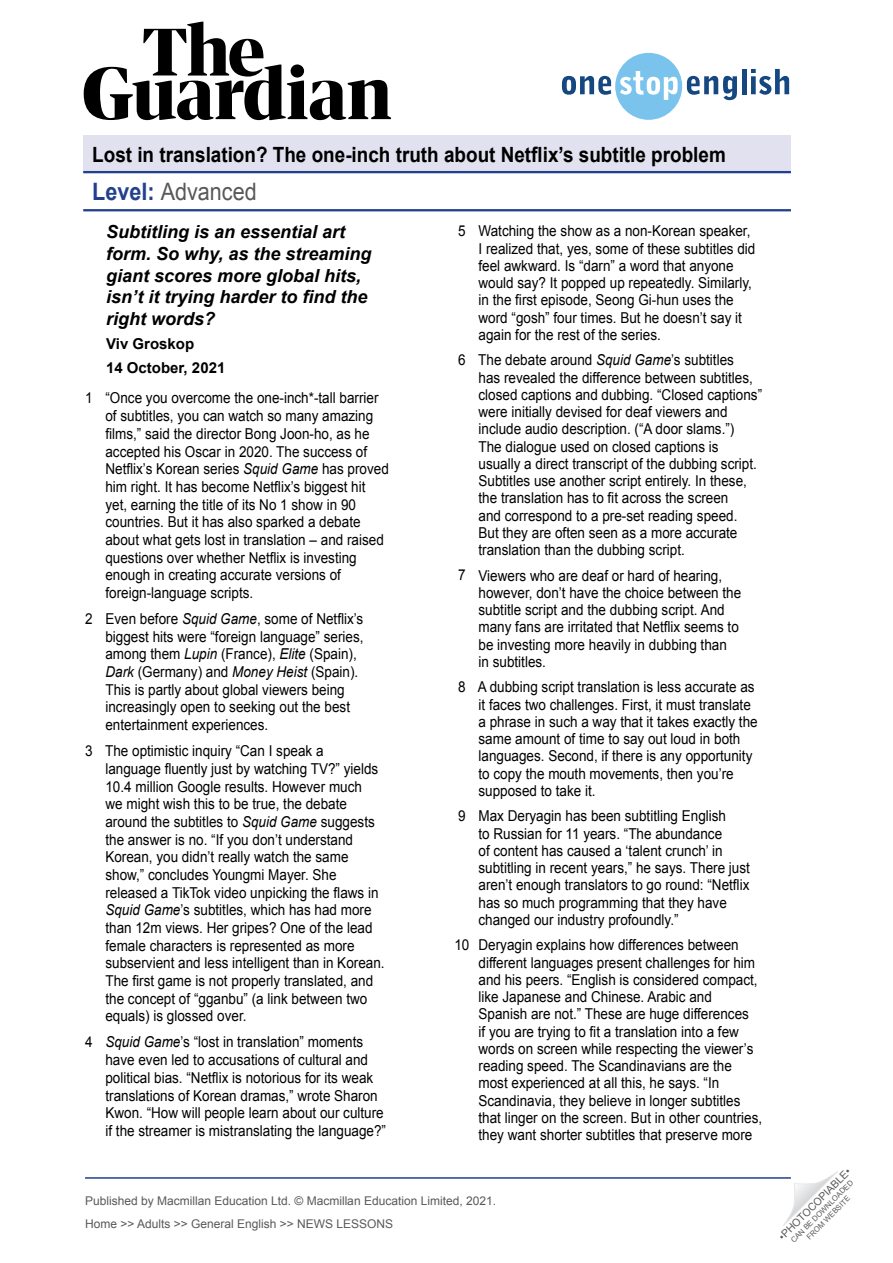
<style>
.page{position:relative;width:893px;height:1263px;background:#fff}
.page>*{position:absolute;margin:0;border:0;box-sizing:border-box;transform-origin:0 0}
.t1{font:24px "Arial";color:#58585a;scale:.9 1}
.t2{font:700 21px "Arial";color:#000;scale:.9 1}
.Article__Main_subtit{font:italic 700 18px/21.6px "Arial";color:#000}
.Article__Body_text{font:15px/17.2px "Arial";color:#000;scale:.9 1}
.Article__Main_subtit-2{font:700 15px "Arial";color:#000}
.t3{font:12px/23px "Arial";color:#58595b}
.t4{font:10.5px "Arial";color:#58595b}
.t5{font:7.5px/9px "Arial";color:#58595b;text-align:center}
.s1{font-weight:700;color:#23408f}
.s2{font-style:italic}
</style>
<div class="page">
<svg style="left:84px;top:22px;width:307px;height:98px"></svg>
<svg style="left:562px;top:53px;width:175px;height:67px"></svg>
<hr style="left:742px;top:69px;width:4px;height:25px;background:#154780">
<svg style="left:751px;top:69px;width:38px;height:26px"></svg>
<svg style="left:783px;top:1171px;width:55px;height:55px"></svg>
<div style="left:83px;top:136px;width:708px;height:37px;background:#e1e1ef"></div>
<hr style="left:83px;top:171px;width:708px;height:2px;background:#23408f">
<hr style="left:83px;top:209px;width:708px;height:2px;background:#23408f">
<hr style="left:85px;top:1177px;width:706px;height:2px;background:#23408f">
<h2 class="t2" style="left:92px;top:141px;width:705px">Lost in translation? The one-inch truth about Netflix’s subtitle problem</h2>
<h1 class="t1" style="left:92px;top:176px;width:184px"><span class="s1">Level:</span> Advanced</h1>
<p class="Article__Main_subtit" style="left:106px;top:222px;width:267px">Subtitling is an essential art form. So why, as the streaming giant scores more global hits, isn’t it trying harder to find the right words?</p>
<p class="Article__Main_subtit-2" style="left:106px;top:334px;width:90px">Viv Groskop</p>
<p class="Article__Main_subtit-2" style="left:106px;top:358px;width:121px">14 October, 2021</p>
<p class="Article__Body_text" style="left:105px;top:389px;width:316px;line-height:17.7px">“Once you overcome the one-inch*-tall barrier of subtitles, you can watch so many amazing films,” said the director Bong Joon-ho, as he accepted his Oscar in 2020. The success of Netflix’s Korean series <span class="s2">Squid Game</span> has proved him right. It has become Netflix’s biggest hit yet, earning the title of its No 1 show in 90 countries. But it has also sparked a debate about what gets lost in translation – and raised questions over whether Netflix is investing enough in creating accurate versions of foreign-language scripts.</p>
<p class="Article__Body_text" style="left:105px;top:610px;width:288px;line-height:17.7px">Even before <span class="s2">Squid Game</span>, some of Netflix’s biggest hits were “foreign language” series, among them <span class="s2">Lupin</span> (France), <span class="s2">Elite</span> (Spain), <span class="s2">Dark</span> (Germany) and <span class="s2">Money Heist</span> (Spain).<br>This is partly about global viewers being increasingly open to seeking out the best entertainment experiences.</p>
<p class="Article__Body_text" style="left:105px;top:742px;width:312px;line-height:17.7px">The optimistic inquiry “Can I speak a<br>language fluently just by watching TV?” yields 10.4 million Google results. However much<br>we might wish this to be true, the debate around the subtitles to <span class="s2">Squid Game</span> suggests the answer is no. “If you don’t understand Korean, you didn’t really watch the same show,” concludes Youngmi Mayer. She released a TikTok video unpicking the flaws in <span class="s2">Squid Game</span>’s subtitles, which has had more than 12m views. Her gripes? One of the lead female characters is represented as more subservient and less intelligent than in Korean.<br>The first game is not properly translated, and the concept of “gganbu” (a link between two equals) is glossed over.</p>
<p class="Article__Body_text" style="left:105px;top:1033px;width:313px;line-height:17.7px"><span class="s2">Squid Game</span>’s “lost in translation” moments have even led to accusations of cultural and political bias. “Netflix is notorious for its weak translations of Korean dramas,” wrote Sharon Kwon. “How will people learn about our culture if the streamer is mistranslating the language?”</p>
<p class="Article__Body_text" style="left:478px;top:222px;width:309px">Watching the show as a non-Korean speaker, I realized that, yes, some of these subtitles did feel awkward. Is “darn” a word that anyone would say? It popped up repeatedly. Similarly, in the first episode, Seong Gi-hun uses the word “gosh” four times. But he doesn’t say it again for the rest of the series.</p>
<p class="Article__Body_text" style="left:478px;top:351px;width:317px">The debate around <span class="s2">Squid Game</span>’s subtitles<br>has revealed the difference between subtitles, closed captions and dubbing. “Closed captions” were initially devised for deaf viewers and include audio description. (“A door slams.”)<br>The dialogue used on closed captions is usually a direct transcript of the dubbing script.<br>Subtitles use another script entirely. In these, the translation has to fit across the screen<br>and correspond to a pre-set reading speed.<br>But they are often seen as a more accurate translation than the dubbing script.</p>
<p class="Article__Body_text" style="left:478px;top:567px;width:293px">Viewers who are deaf or hard of hearing, however, don’t have the choice between the subtitle script and the dubbing script. And many fans are irritated that Netflix seems to be investing more heavily in dubbing than<br>in subtitles.</p>
<p class="Article__Body_text" style="left:478px;top:678px;width:312px">A dubbing script translation is less accurate as it faces two challenges. First, it must translate a phrase in such a way that it takes exactly the same amount of time to say out loud in both languages. Second, if there is any opportunity to copy the mouth movements, then you’re supposed to take it.</p>
<p class="Article__Body_text" style="left:478px;top:807px;width:303px">Max Deryagin has been subtitling English<br>to Russian for 11 years. “The abundance<br>of content has caused a ‘talent crunch’ in subtitling in recent years,” he says. There just aren’t enough translators to go round: “Netflix has so much programming that they have changed our industry profoundly.”</p>
<p class="Article__Body_text" style="left:478px;top:936px;width:317px">Deryagin explains how differences between different languages present challenges for him and his peers. “English is considered compact, like Japanese and Chinese. Arabic and Spanish are not.” These are huge differences<br>if you are trying to fit a translation into a few words on screen while respecting the viewer’s reading speed. The Scandinavians are the most experienced at all this, he says. “In Scandinavia, they believe in longer subtitles that linger on the screen. But in other countries, they want shorter subtitles that preserve more</p>
<p class="Article__Body_text" style="left:458px;top:222px;width:10px">5</p>
<p class="Article__Body_text" style="left:458px;top:351px;width:10px">6</p>
<p class="Article__Body_text" style="left:85px;top:389px;width:10px">1</p>
<p class="Article__Body_text" style="left:458px;top:567px;width:10px">7</p>
<p class="Article__Body_text" style="left:85px;top:610px;width:10px">2</p>
<p class="Article__Body_text" style="left:458px;top:678px;width:10px">8</p>
<p class="Article__Body_text" style="left:85px;top:742px;width:10px">3</p>
<p class="Article__Body_text" style="left:458px;top:807px;width:10px">9</p>
<p class="Article__Body_text" style="left:454px;top:936px;width:18px">10</p>
<p class="Article__Body_text" style="left:85px;top:1033px;width:10px">4</p>
<p class="t3" style="left:85px;top:1189px;width:413px">Published by Macmillan Education Ltd. © Macmillan Education Limited, 2021.<br>Home &gt;&gt; Adults &gt;&gt; General English &gt;&gt; NEWS LESSONS</p>
<p class="t4" style="left:776px;top:1233px;width:99px;rotate:-45deg">•PHOTOCOPIABLE•</p>
<p class="t5" style="left:789px;top:1238px;width:86px;rotate:-45deg">CAN BE DOWNLOADED<br>FROM WEBSITE</p>
</div>
